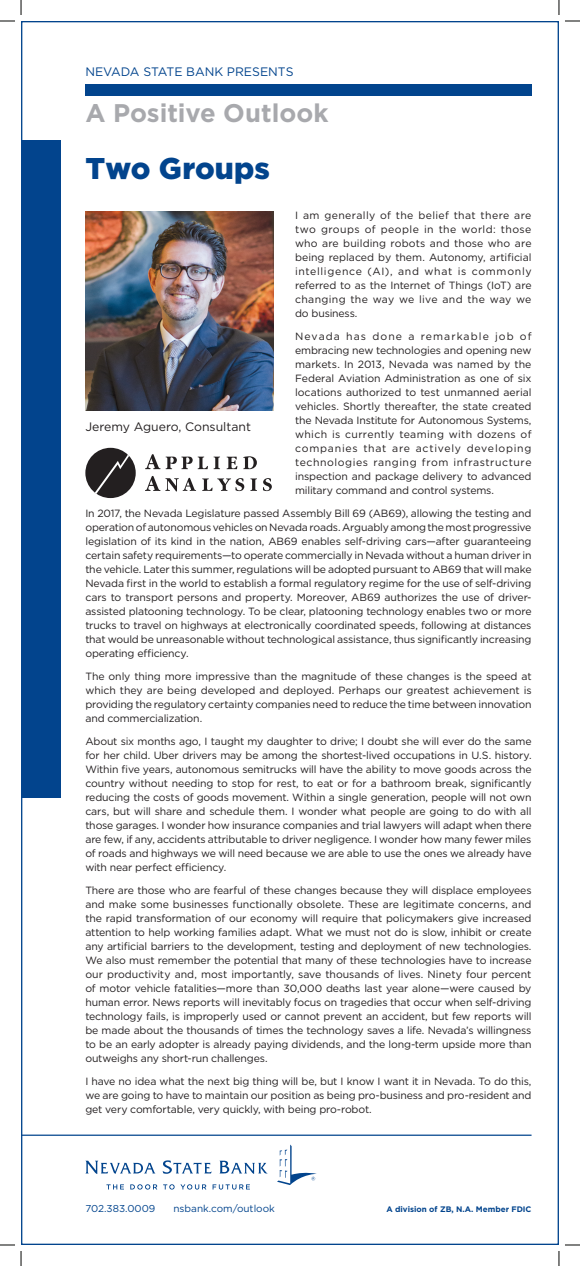
<style>
.page{position:relative;width:580px;height:1266px;background:#fff}
.page>*{position:absolute;margin:0;border:0;box-sizing:border-box;transform-origin:0 0}
.t1{font:900 30px "Gotham";letter-spacing:.005em;color:#02448d}
.t2{font:700 25.5px "Gotham";color:#a8a9ad}
.t3{font:12.2px "Gotham";color:#02448d}
.t4{font:12.2px "Gotham";color:#231f20}
.t5{font:10.5px/14px "Gotham";letter-spacing:-.015em;color:#231f20;text-align:justify}
.t6{font:10px "Gotham";color:#02448d}
.t7{font:700 8px "Gotham";color:#02448d}
</style>
<div class="page">
<div style="left:85px;top:85px;width:446px;height:11px;background:#02448d"></div>
<img style="left:85px;top:211px;width:188px;height:200px">
<svg style="left:145px;top:454px;width:75px;height:15px"></svg>
<svg style="left:226px;top:457px;width:11px;height:12px"></svg>
<svg style="left:243px;top:456px;width:14px;height:13px"></svg>
<svg style="left:202px;top:478px;width:42px;height:13px"></svg>
<svg style="left:250px;top:478px;width:7px;height:13px"></svg>
<svg style="left:263px;top:478px;width:8px;height:13px"></svg>
<svg style="left:145px;top:476px;width:51px;height:15px"></svg>
<div style="left:85px;top:448px;width:51px;height:50px;background:#231f20;border-radius:50%"></div>
<svg style="left:95px;top:455px;width:34px;height:39px"></svg>
<div style="left:21px;top:140px;width:39px;height:658px;background:#02448d"></div>
<hr style="left:21px;top:1135px;width:510px;height:1px;background:#02448d">
<svg style="left:85px;top:1160px;width:182px;height:14px"></svg>
<svg style="left:106px;top:1184px;width:18px;height:5px"></svg>
<svg style="left:130px;top:1184px;width:27px;height:6px"></svg>
<svg style="left:163px;top:1184px;width:11px;height:6px"></svg>
<svg style="left:180px;top:1184px;width:26px;height:6px"></svg>
<svg style="left:212px;top:1184px;width:38px;height:6px"></svg>
<svg style="left:277px;top:1145px;width:39px;height:40px"></svg>
<svg style="left:0;top:0;width:22px;height:22px"></svg>
<svg style="left:0;top:1244px;width:22px;height:22px"></svg>
<svg style="left:557px;top:0;width:22px;height:22px"></svg>
<svg style="left:557px;top:1244px;width:22px;height:22px"></svg>
<p class="t3" style="left:85px;top:64px;width:209px">NEVADA STATE BANK PRESENTS</p>
<h2 class="t2" style="left:85px;top:96px;width:244px">A Positive Outlook</h2>
<h1 class="t1" style="left:85px;top:147px;width:186px">Two Groups</h1>
<p class="t5" style="left:295px;top:209px;width:238px">I am generally of the belief that there are two groups of people in the world: those who are building robots and those who are being replaced by them. Autonomy, artificial intelligence (AI), and what is commonly referred to as the Internet of Things (IoT) are changing the way we live and the way we do business.</p>
<p class="t5" style="left:295px;top:329px;width:238px">Nevada has done a remarkable job of embracing new technologies and opening new markets. In 2013, Nevada was named by the Federal Aviation Administration as one of six locations authorized to test unmanned aerial vehicles. Shortly thereafter, the state created the Nevada Institute for Autonomous Systems, which is currently teaming with dozens of companies that are actively developing technologies ranging from infrastructure inspection and package delivery to advanced military command and control systems.</p>
<p class="t5" style="left:85px;top:506px;width:447px">In 2017, the Nevada Legislature passed Assembly Bill 69 (AB69), allowing the testing and operation of autonomous vehicles on Nevada roads. Arguably among the most progressive legislation of its kind in the nation, AB69 enables self-driving cars—after guaranteeing certain safety requirements—to operate commercially in Nevada without a human driver in the vehicle. Later this summer, regulations will be adopted pursuant to AB69 that will make Nevada first in the world to establish a formal regulatory regime for the use of self-driving cars to transport persons and property. Moreover, AB69 authorizes the use of driver&shy;assisted platooning technology. To be clear, platooning technology enables two or more trucks to travel on highways at electronically coordinated speeds, following at distances that would be unreasonable without technological assistance, thus significantly increasing operating efficiency.</p>
<p class="t5" style="left:85px;top:669px;width:447px">The only thing more impressive than the magnitude of these changes is the speed at which they are being developed and deployed. Perhaps our greatest achievement is providing the regulatory certainty companies need to reduce the time between innovation and commercialization.</p>
<p class="t5" style="left:85px;top:734px;width:447px">About six months ago, I taught my daughter to drive; I doubt she will ever do the same for her child. Uber drivers may be among the shortest-lived occupations in U.S. history.<br>Within five years, autonomous semitrucks will have the ability to move goods across the country without needing to stop for rest, to eat or for a bathroom break, significantly reducing the costs of goods movement. Within a single generation, people will not own cars, but will share and schedule them. I wonder what people are going to do with all those garages. I wonder how insurance companies and trial lawyers will adapt when there are few, if any, accidents attributable to driver negligence. I wonder how many fewer miles of roads and highways we will need because we are able to use the ones we already have with near perfect efficiency.</p>
<p class="t5" style="left:85px;top:883px;width:447px">There are those who are fearful of these changes because they will displace employees and make some businesses functionally obsolete. These are legitimate concerns, and the rapid transformation of our economy will require that policymakers give increased attention to help working families adapt. What we must not do is slow, inhibit or create any artificial barriers to the development, testing and deployment of new technologies.<br>We also must remember the potential that many of these technologies have to increase our productivity and, most importantly, save thousands of lives. Ninety four percent of motor vehicle fatalities—more than 30,000 deaths last year alone—were caused by human error. News reports will inevitably focus on tragedies that occur when self-driving technology fails, is improperly used or cannot prevent an accident, but few reports will be made about the thousands of times the technology saves a life. Nevada’s willingness to be an early adopter is already paying dividends, and the long-term upside more than outweighs any short-run challenges.</p>
<p class="t5" style="left:85px;top:1074px;width:447px">I have no idea what the next big thing will be, but I know I want it in Nevada. To do this, we are going to have to maintain our position as being pro-business and pro-resident and get very comfortable, very quickly, with being pro-robot.</p>
<p class="t4" style="left:85px;top:419px;width:167px">Jeremy Aguero, Consultant</p>
<p class="t6" style="left:85px;top:1202px;width:71px">702.383.0009</p>
<p class="t6" style="left:173px;top:1202px;width:103px">nsbank.com/outlook</p>
<p class="t7" style="left:386px;top:1204px;width:146px">A division of ZB, N.A. Member FDIC</p>
</div>
